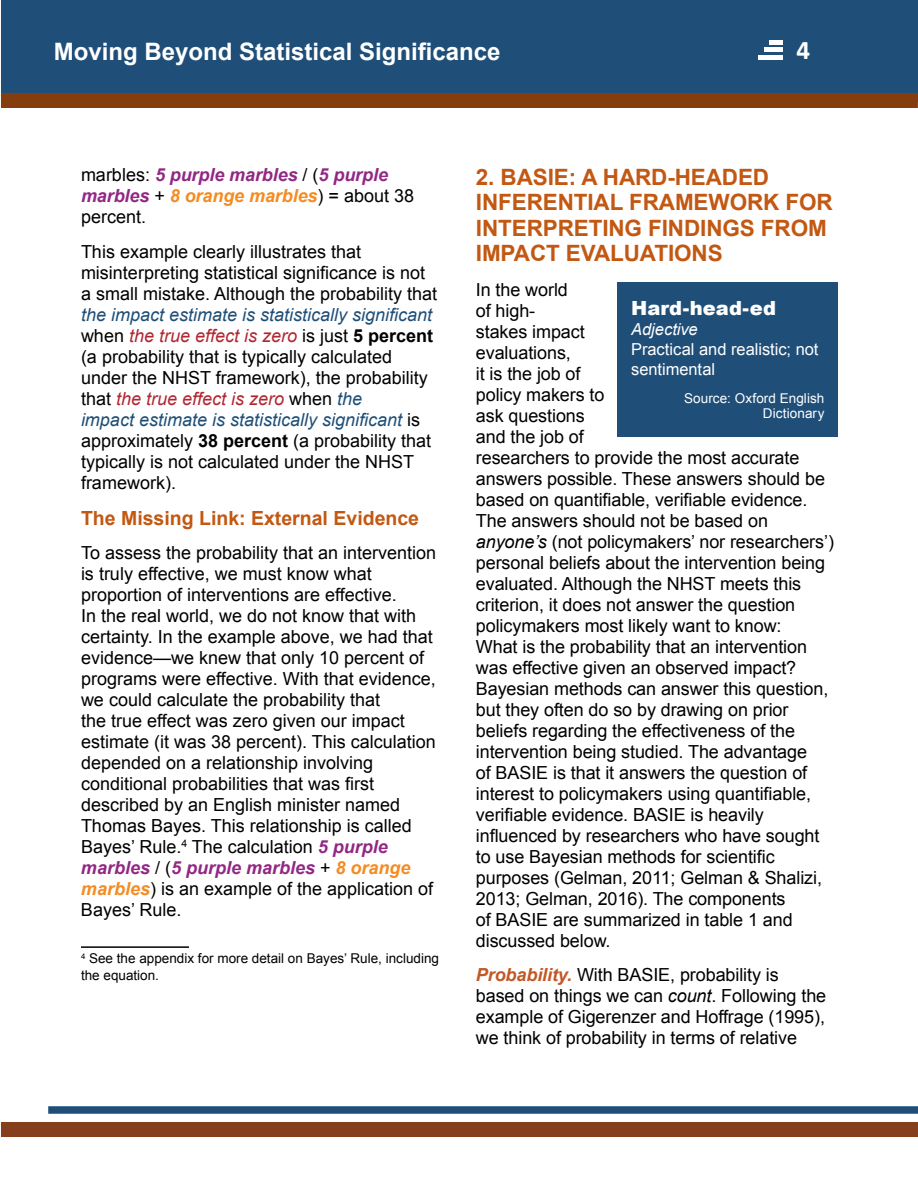
<style>
.page{position:relative;width:918px;height:1188px;background:#fff}
.page>*{position:absolute;margin:0;border:0;box-sizing:border-box;transform-origin:0 0}
.t1{font:700 27px "Calibri";color:#fff}
.t2{font:700 24px "Arial";color:#fff}
.t3{font:700 22.5px/25.5px "Arial";letter-spacing:-.005em;color:#c25812}
.t4{font:700 19.5px "Arial";color:#c25812}
.t5{font:900 19.5px "Arial";letter-spacing:.005em;color:#fff}
.t6{font:18px/21px "Arial";letter-spacing:-.005em;color:#000}
.t7{font:16.5px/19.8px "Arial";color:#fff}
.t8{font:13.5px/16.2px "Arial";color:#000}
.t9{font:13.5px/15px "Arial";letter-spacing:.01em;color:#fff;text-align:right}
.s1{font-weight:700;font-style:italic;color:#922784}
.s2{font-weight:700;font-style:italic;color:#f48c22}
.s3{font-style:italic;color:#1f4f78}
.s4{font-style:italic;color:#b12732}
.s5{font-weight:700}
.s6{font-style:italic}
.s7{font-weight:700;font-style:italic;color:#c15927}
</style>
<div class="page">
<div style="left:1px;top:0;width:917px;height:102px;background:#1f4f78"></div>
<div style="left:1px;top:93px;width:917px;height:15px;background:#853d0d"></div>
<hr style="left:769px;top:41px;width:14px;height:4px;background:#fff">
<hr style="left:764px;top:48px;width:19px;height:4px;background:#fff">
<hr style="left:758px;top:55px;width:25px;height:4px;background:#fff">
<div style="left:48px;top:1106px;width:870px;height:8px;background:#1f4e79"></div>
<div style="left:1px;top:1122px;width:917px;height:15px;background:#853f1d"></div>
<hr style="left:81px;top:946px;width:108px;height:2px;background:#000">
<div style="left:618px;top:282px;width:220px;height:155px;background:#1f4f78"></div>
<h2 class="t2" style="left:54px;top:35px;width:448px">Moving Beyond Statistical Significance</h2>
<h1 class="t1" style="left:796px;top:33px;width:15px">4</h1>
<p class="t6" style="left:81px;top:165px;width:335px">marbles: <span class="s1">5 purple marbles</span> / (<span class="s1">5 purple marbles</span> + <span class="s2">8 orange marbles</span>) = about 38 percent.</p>
<p class="t6" style="left:81px;top:241px;width:358px">This example clearly illustrates that misinterpreting statistical significance is not a small mistake. Although the probability that <span class="s3">the impact estimate is statistically significant </span>when <span class="s4">the true effect is zero</span> is just <span class="s5">5 percent </span>(a probability that is typically calculated under the NHST framework), the probability that <span class="s4">the true effect is zero</span> when <span class="s3">the<br>impact estimate is statistically significant</span> is approximately <span class="s5">38 percent</span> (a probability that typically is not calculated under the NHST framework).</p>
<h3 class="t4" style="left:81px;top:505px;width:340px">The Missing Link: External Evidence</h3>
<p class="t6" style="left:81px;top:543px;width:357px">To assess the probability that an intervention is truly effective, we must know what proportion of interventions are effective.<br>In the real world, we do not know that with certainty. In the example above, we had that evidence—we knew that only 10 percent of programs were effective. With that evidence, we could calculate the probability that<br>the true effect was zero given our impact estimate (it was 38 percent). This calculation depended on a relationship involving conditional probabilities that was first described by an English minister named Thomas Bayes. This relationship is called Bayes’ Rule.<sup>4</sup> The calculation <span class="s1">5 purple marbles</span> / (<span class="s1">5 purple marbles</span> + <span class="s2">8 orange marbles</span>) is an example of the application of Bayes’ Rule.</p>
<p class="t8" style="left:81px;top:951px;width:360px"><sup>4</sup> See the appendix for more detail on Bayes’ Rule, including the equation.</p>
<h3 class="t3" style="left:476px;top:165px;width:358px">2. BASIE: A HARD-HEADED<br>INFERENTIAL FRAMEWORK FOR<br>INTERPRETING FINDINGS FROM<br>IMPACT EVALUATIONS</h3>
<p class="t6" style="left:476px;top:279px;width:360px">In the world<br>of high-<br>stakes impact<br>evaluations,<br>it is the job of<br>policy makers to<br>ask questions<br>and the job of<br>researchers to provide the most accurate answers possible. These answers should be based on quantifiable, verifiable evidence.<br>The answers should not be based on <span class="s6">anyone’s</span> (not policymakers’ nor researchers’) personal beliefs about the intervention being evaluated. Although the NHST meets this criterion, it does not answer the question policymakers most likely want to know:</p>
<p class="t5" style="left:631px;top:294px;width:146px">Hard-head-ed</p>
<p class="t7" style="left:631px;top:319px;width:189px"><span class="s6">Adjective<br></span>Practical and realistic; not sentimental</p>
<p class="t9" style="left:684px;top:391px;width:142px">Source: Oxford English<br>Dictionary</p>
<p class="t6" style="left:476px;top:636px;width:354px">What is the probability that an intervention was effective given an observed impact?<br>Bayesian methods can answer this question, but they often do so by drawing on prior beliefs regarding the effectiveness of the intervention being studied. The advantage<br>of BASIE is that it answers the question of interest to policymakers using quantifiable, verifiable evidence. BASIE is heavily influenced by researchers who have sought to use Bayesian methods for scientific purposes (Gelman, 2011; Gelman &amp; Shalizi, 2013; Gelman, 2016). The components<br>of BASIE are summarized in table 1 and discussed below.</p>
<p class="t6" style="left:476px;top:965px;width:352px"><span class="s7">Probability.</span> With BASIE, probability is based on things we can <span class="s6">count</span>. Following the example of Gigerenzer and Hoffrage (1995), we think of probability in terms of relative</p>
</div>
